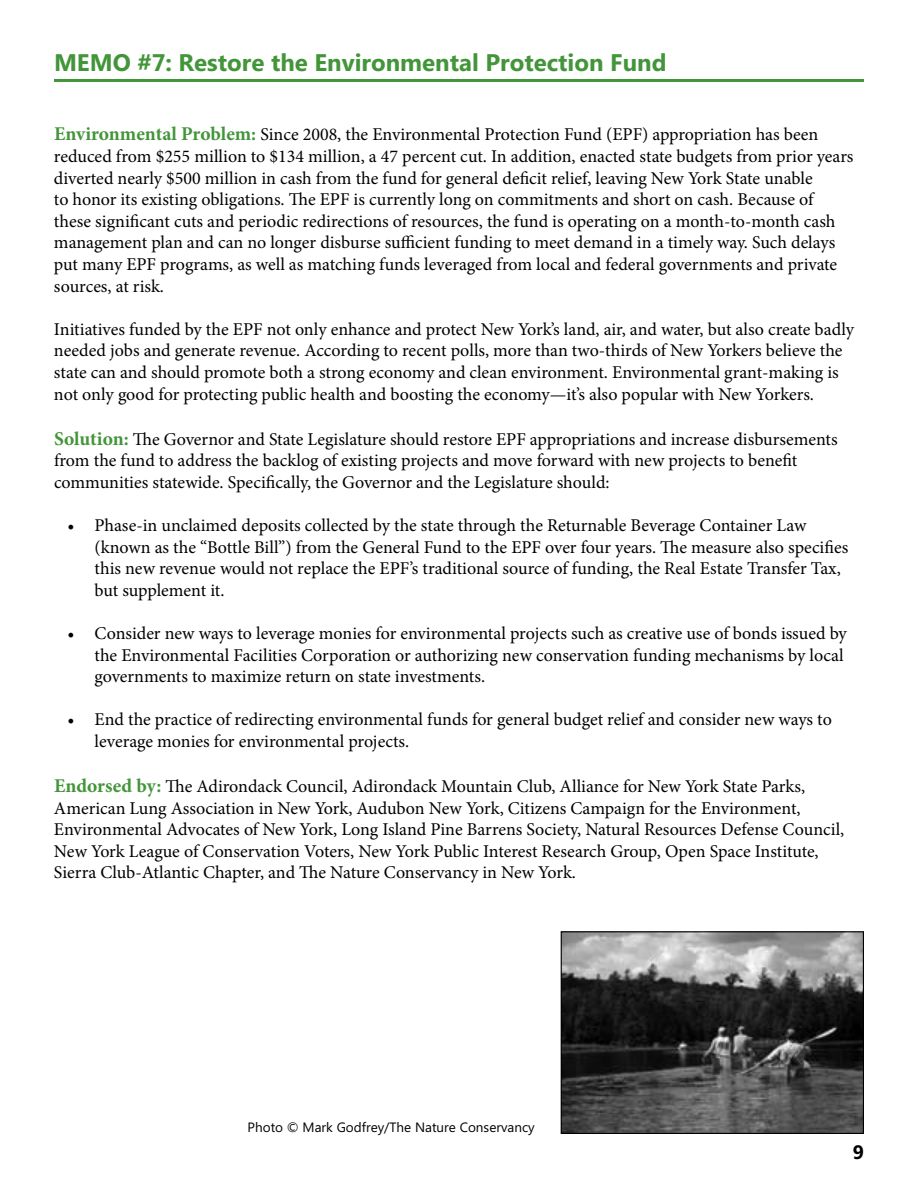
<style>
.page{position:relative;width:918px;height:1188px;background:#fff}
.page>*{position:absolute;margin:0;border:0;box-sizing:border-box;transform-origin:0 0}
.t1{font:700 24px "Microsoft Phags Pa";color:#439539}
.t2{font:700 19.5px "Microsoft Phags Pa";color:#000}
.t3{font:18px/21.6px "Minion Pro";letter-spacing:-.005em;color:#000}
.t4{font:13.5px "Microsoft Phags Pa";color:#000}
.s1{font-weight:700;font-size:19.5px;color:#439539}
</style>
<div class="page">
<hr style="left:54px;top:79px;width:810px;height:3px;background:#439539">
<img style="left:563px;top:933px;width:299px;height:199px">
<div style="left:561px;top:931px;width:303px;height:203px;border:1px solid #000"></div>
<h1 class="t1" style="left:54px;top:46px;width:614px">MEMO #7: Restore the Environmental Protection Fund</h1>
<p class="t3" style="left:54px;top:124px;width:801px"><span class="s1">Environmental Problem:</span> Since 2008, the Environmental Protection Fund (EPF) appropriation has been reduced from $255 million to $134 million, a 47 percent cut. In addition, enacted state budgets from prior years diverted nearly $500 million in cash from the fund for general deficit relief, leaving New York State unable<br>to honor its existing obligations. The EPF is currently long on commitments and short on cash. Because of these significant cuts and periodic redirections of resources, the fund is operating on a month-to-month cash management plan and can no longer disburse sufficient funding to meet demand in a timely way. Such delays put many EPF programs, as well as matching funds leveraged from local and federal governments and private sources, at risk.</p>
<p class="t3" style="left:54px;top:318px;width:802px">Initiatives funded by the EPF not only enhance and protect New York’s land, air, and water, but also create badly needed jobs and generate revenue. According to recent polls, more than two-thirds of New Yorkers believe the state can and should promote both a strong economy and clean environment. Environmental grant-making is not only good for protecting public health and boosting the economy—it’s also popular with New Yorkers.</p>
<p class="t3" style="left:54px;top:428px;width:785px"><span class="s1">Solution:</span> The Governor and State Legislature should restore EPF appropriations and increase disbursements from the fund to address the backlog of existing projects and move forward with new projects to benefit communities statewide. Specifically, the Governor and the Legislature should:</p>
<p class="t3" style="left:95px;top:515px;width:755px;text-indent:-27px">• Phase-in unclaimed deposits collected by the state through the Returnable Beverage Container Law (known as the “Bottle Bill”) from the General Fund to the EPF over four years. The measure also specifies this new revenue would not replace the EPF’s traditional source of funding, the Real Estate Transfer Tax, but supplement it.</p>
<p class="t3" style="left:95px;top:623px;width:754px;text-indent:-27px">• Consider new ways to leverage monies for environmental projects such as creative use of bonds issued by the Environmental Facilities Corporation or authorizing new conservation funding mechanisms by local governments to maximize return on state investments.</p>
<p class="t3" style="left:95px;top:709px;width:739px;text-indent:-27px">• End the practice of redirecting environmental funds for general budget relief and consider new ways to leverage monies for environmental projects.</p>
<p class="t3" style="left:54px;top:776px;width:792px"><span class="s1">Endorsed by:</span> The Adirondack Council, Adirondack Mountain Club, Alliance for New York State Parks, American Lung Association in New York, Audubon New York, Citizens Campaign for the Environment, Environmental Advocates of New York, Long Island Pine Barrens Society, Natural Resources Defense Council, New York League of Conservation Voters, New York Public Interest Research Group, Open Space Institute, Sierra Club-Atlantic Chapter, and The Nature Conservancy in New York.</p>
<p class="t4" style="left:248px;top:1118px;width:289px">Photo © Mark Godfrey/The Nature Conservancy</p>
<p class="t2" style="left:853px;top:1138px;width:13px">9</p>
</div>
